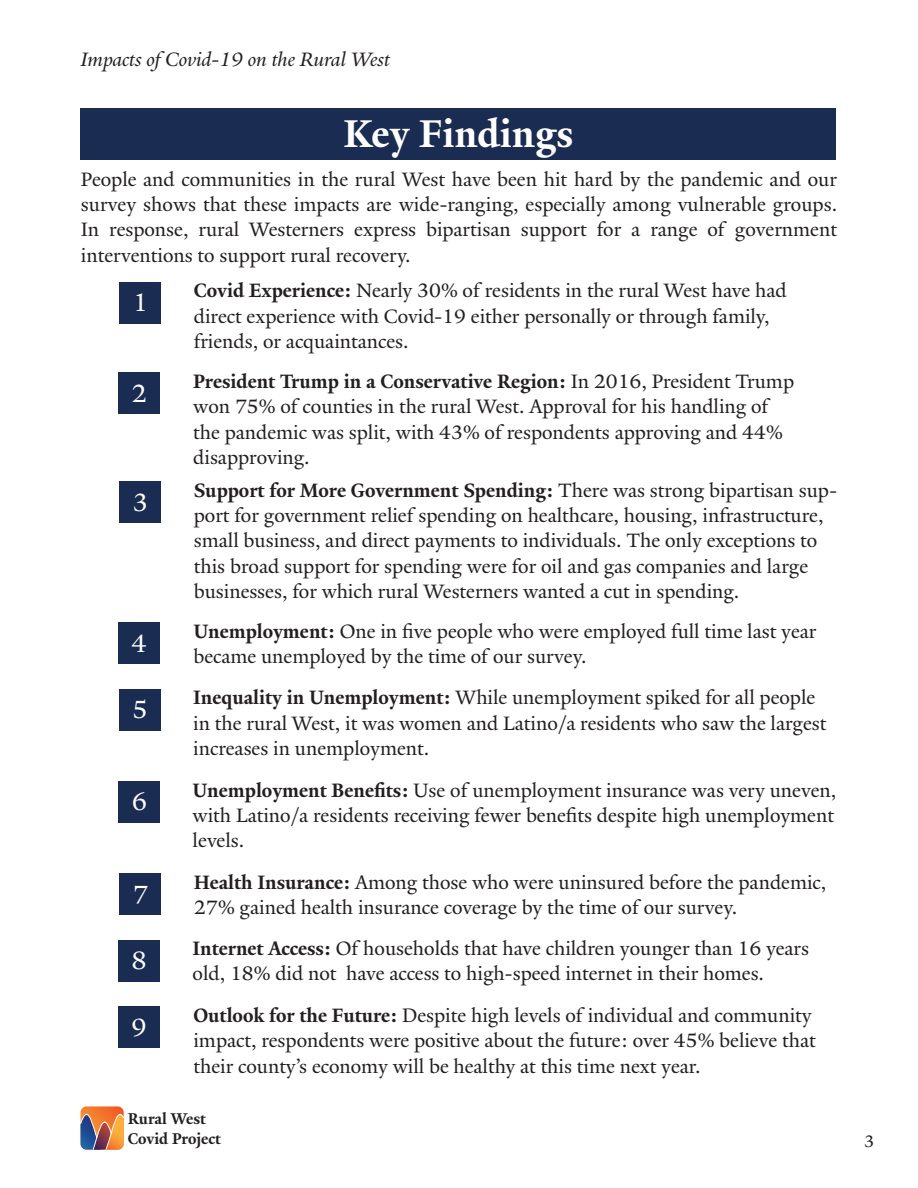
<style>
.page{position:relative;width:918px;height:1188px;background:#fff}
.page>*{position:absolute;margin:0;border:0;box-sizing:border-box;transform-origin:0 0}
.t1{font:700 42px "Yale New";color:#fff}
.t2{font:27px "Yale New";color:#fff}
.t3{font:21px/25.2px "Yale New";color:#231f20}
.t4{font:italic 21px "Yale New";color:#231f20}
.t5{font:18px "Yale New";color:#231f20}
.t6{font:700 16.8px/20.2px "Yale New";color:#231f20}
.s1{font-weight:700}
</style>
<div class="page">
<svg style="left:80px;top:1106px;width:44px;height:44px;background:#b87a5d"></svg>
<div style="left:80px;top:108px;width:756px;height:52px;background:#1b2c52"></div>
<div style="left:120px;top:282px;width:41px;height:41px;background:#1b2c52"></div>
<div style="left:119px;top:373px;width:41px;height:41px;background:#1b2c52"></div>
<div style="left:120px;top:482px;width:41px;height:41px;background:#1b2c52"></div>
<div style="left:119px;top:623px;width:41px;height:41px;background:#1b2c52"></div>
<div style="left:119px;top:689px;width:42px;height:41px;background:#1b2c52"></div>
<div style="left:119px;top:781px;width:41px;height:41px;background:#1b2c52"></div>
<div style="left:120px;top:874px;width:41px;height:41px;background:#1b2c52"></div>
<div style="left:119px;top:940px;width:41px;height:41px;background:#1b2c52"></div>
<div style="left:119px;top:1007px;width:41px;height:41px;background:#1b2c52"></div>
<p class="t4" style="left:80px;top:47px;width:311px">Impacts of Covid-19 on the Rural West</p>
<p class="t1" style="left:344px;top:109px;width:231px">Key Findings</p>
<p class="t3" style="left:81px;top:167px;width:758px;text-align:justify">People and communities in the rural West have been hit hard by the pandemic and our survey shows that these impacts are wide-ranging, especially among vulnerable groups.<br>In response, rural Westerners express bipartisan support for a range of government interventions to support rural recovery.</p>
<p class="t2" style="left:133px;top:286px;width:17px">1</p>
<p class="t2" style="left:131px;top:377px;width:17px">2</p>
<p class="t2" style="left:133px;top:486px;width:17px">3</p>
<p class="t2" style="left:132px;top:627px;width:17px">4</p>
<p class="t2" style="left:132px;top:693px;width:17px">5</p>
<p class="t2" style="left:132px;top:786px;width:17px">6</p>
<p class="t2" style="left:133px;top:878px;width:17px">7</p>
<p class="t2" style="left:132px;top:944px;width:17px">8</p>
<p class="t2" style="left:132px;top:1011px;width:17px">9</p>
<p class="t3" style="left:194px;top:278px;width:594px"><span class="s1">Covid Experience:</span> Nearly 30% of residents in the rural West have had direct experience with Covid-19 either personally or through family, friends, or acquaintances.</p>
<p class="t3" style="left:193px;top:369px;width:602px"><span class="s1">President Trump in a Conservative Region:</span> In 2016, President Trump won 75% of counties in the rural West. Approval for his handling of the pandemic was split, with 43% of respondents approving and 44% disapproving.</p>
<p class="t3" style="left:194px;top:478px;width:645px"><span class="s1">Support for More Government Spending:</span> There was strong bipartisan sup&shy;port for government relief spending on healthcare, housing, infrastructure, small business, and direct payments to individuals. The only exceptions to this broad support for spending were for oil and gas companies and large businesses, for which rural Westerners wanted a cut in spending.</p>
<p class="t3" style="left:193px;top:619px;width:624px"><span class="s1">Unemployment:</span> One in five people who were employed full time last year became unemployed by the time of our survey.</p>
<p class="t3" style="left:193px;top:685px;width:635px"><span class="s1">Inequality in Unemployment:</span> While unemployment spiked for all people in the rural West, it was women and Latino/a residents who saw the largest increases in unemployment.</p>
<p class="t3" style="left:193px;top:777px;width:645px;text-align:justify"><span class="s1">Unemployment Benefits:</span> Use of unemployment insurance was very uneven, with Latino/a residents receiving fewer benefits despite high unemployment levels.</p>
<p class="t3" style="left:194px;top:870px;width:634px"><span class="s1">Health Insurance:</span> Among those who were uninsured before the pandemic,<br>27% gained health insurance coverage by the time of our survey.</p>
<p class="t3" style="left:193px;top:936px;width:618px"><span class="s1">Internet Access:</span> Of households that have children younger than 16 years old, 18% did not have access to high-speed internet in their homes.</p>
<p class="t3" style="left:193px;top:1003px;width:624px"><span class="s1">Outlook for the Future:</span> Despite high levels of individual and community impact, respondents were positive about the future: over 45% believe that their county’s economy will be healthy at this time next year.</p>
<p class="t6" style="left:128px;top:1109px;width:94px">Rural West<br>Covid Project</p>
<p class="t5" style="left:864px;top:1131px;width:12px">3</p>
</div>
